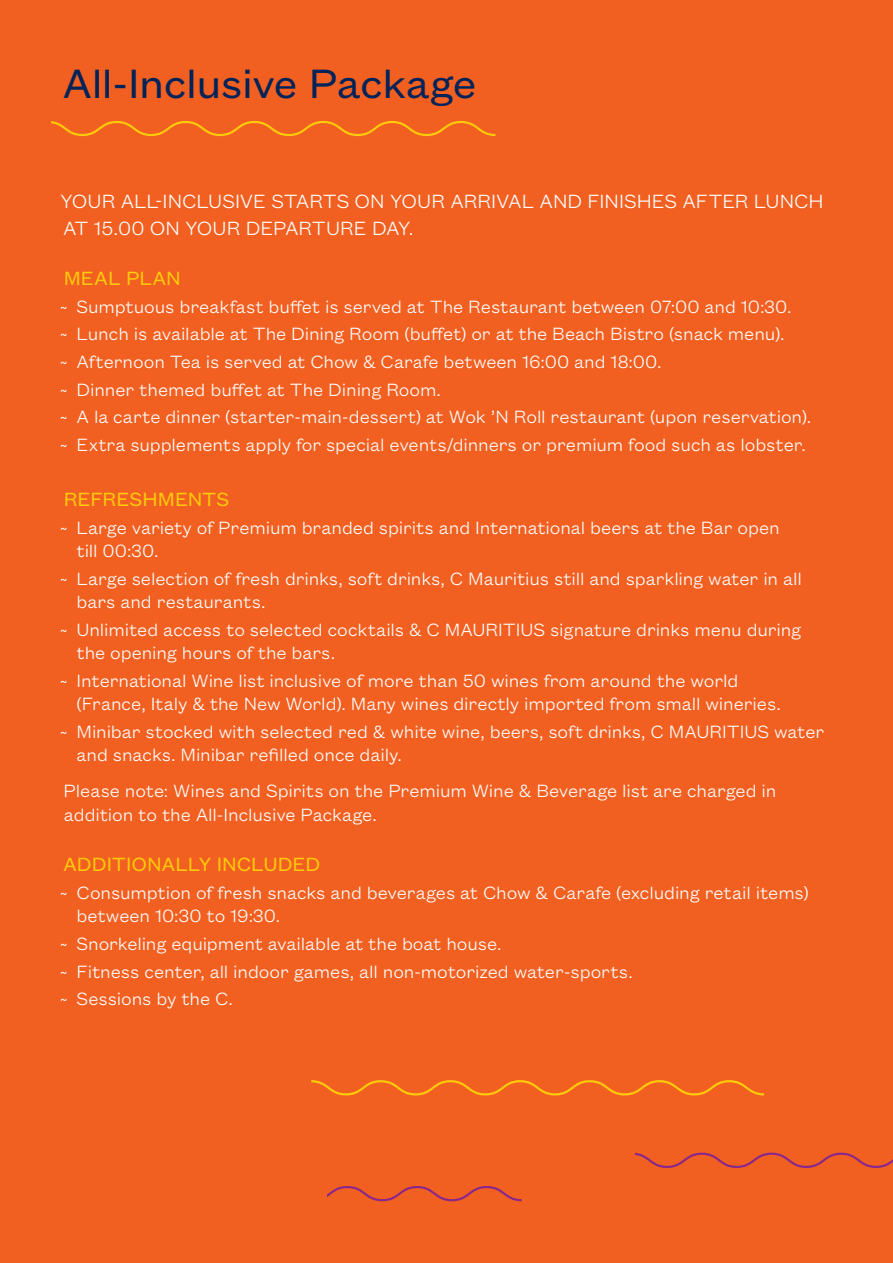
<style>
.page{position:relative;width:893px;height:1263px;background:#f26021}
.page>*{position:absolute;margin:0;border:0;box-sizing:border-box;transform-origin:0 0}
.t1{font:45px "Founders Grotesk Text";letter-spacing:-.015em;color:#002359}
.t2{font:300 21px/27px "Founders Grotesk Text";letter-spacing:-.005em;color:#fff}
.t3{font:21px "Founders Grotesk Text";letter-spacing:-.005em;color:#feca0a}
.t4{font:300 19.5px/27.6px "Founders Grotesk Text";letter-spacing:-.005em;color:#fff}
</style>
<div class="page">
<svg style="left:51px;top:121px;width:445px;height:15px"></svg>
<svg style="left:311px;top:1080px;width:454px;height:16px"></svg>
<svg style="left:635px;top:1152px;width:258px;height:16px"></svg>
<svg style="left:327px;top:1186px;width:195px;height:16px"></svg>
<h1 class="t1" style="left:62px;top:53px;width:416px">All-Inclusive Package</h1>
<p class="t2" style="left:60px;top:186px;width:765px">YOUR ALL-INCLUSIVE STARTS ON YOUR ARRIVAL AND FINISHES AFTER LUNCH<br>AT 15.00 ON YOUR DEPARTURE DAY.</p>
<p class="t3" style="left:64px;top:264px;width:119px">MEAL PLAN</p>
<p class="t4" style="left:60px;top:291px;width:753px">~ Sumptuous breakfast buffet is served at The Restaurant between 07:00 and 10:30.<br>~ Lunch is available at The Dining Room (buffet) or at the Beach Bistro (snack menu).<br>~ Afternoon Tea is served at Chow &amp; Carafe between 16:00 and 18:00.<br>~ Dinner themed buffet at The Dining Room.<br>~ A la carte dinner (starter-main-dessert) at Wok ’N Roll restaurant (upon reservation). ~ Extra supplements apply for special events/dinners or premium food such as lobster.</p>
<p class="t3" style="left:64px;top:485px;width:167px">REFRESHMENTS</p>
<p class="t4" style="left:77px;top:514px;width:705px;line-height:23.4px;text-indent:-17px">~ Large variety of Premium branded spirits and International beers at the Bar open till 00:30.</p>
<p class="t4" style="left:77px;top:565px;width:727px;line-height:23.4px;text-indent:-17px">~ Large selection of fresh drinks, soft drinks, C Mauritius still and sparkling water in all bars and restaurants.</p>
<p class="t4" style="left:77px;top:616px;width:726px;line-height:23.4px;text-indent:-17px">~ Unlimited access to selected cocktails &amp; C MAURITIUS signature drinks menu during the opening hours of the bars.</p>
<p class="t4" style="left:77px;top:667px;width:706px;line-height:23.4px;text-indent:-17px">~ International Wine list inclusive of more than 50 wines from around the world (France, Italy &amp; the New World). Many wines directly imported from small wineries.</p>
<p class="t4" style="left:77px;top:718px;width:749px;line-height:23.4px;text-indent:-17px">~ Minibar stocked with selected red &amp; white wine, beers, soft drinks, C MAURITIUS water and snacks. Minibar refilled once daily.</p>
<p class="t4" style="left:64px;top:778px;width:714px;line-height:23.4px">Please note: Wines and Spirits on the Premium Wine &amp; Beverage list are charged in addition to the All-Inclusive Package.</p>
<p class="t3" style="left:63px;top:850px;width:259px">ADDITIONALLY INCLUDED</p>
<p class="t4" style="left:77px;top:880px;width:734px;line-height:23.4px;text-indent:-17px">~ Consumption of fresh snacks and beverages at Chow &amp; Carafe (excluding retail items) between 10:30 to 19:30.</p>
<p class="t4" style="left:60px;top:929px;width:575px">~ Snorkeling equipment available at the boat house.<br>~ Fitness center, all indoor games, all non-motorized water-sports. ~ Sessions by the C.</p>
</div>
